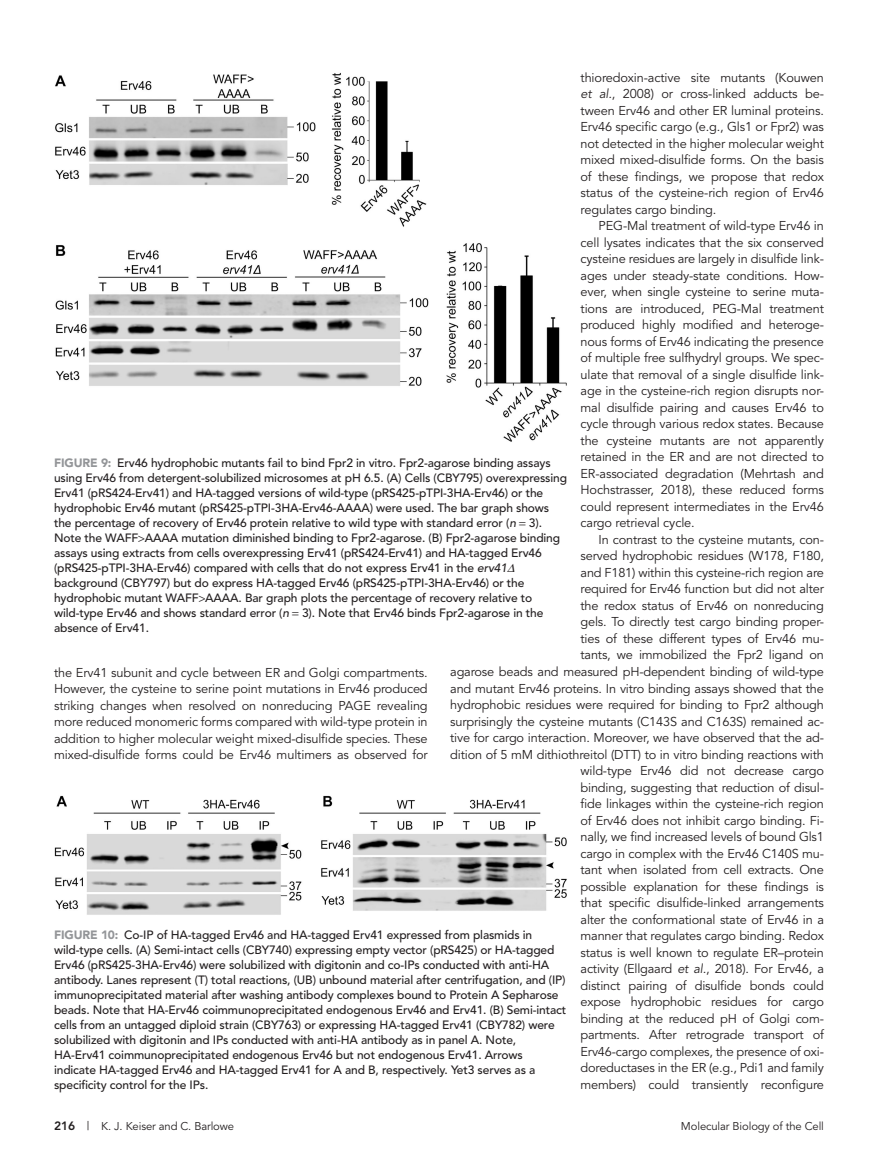
<style>
.page{position:relative;width:878px;height:1175px;background:#fff}
.page>*{position:absolute;margin:0;border:0;box-sizing:border-box;transform-origin:0 0}
.Para{font:12.75px/16.5px "Avenir";letter-spacing:-.015em;color:#231f20;text-align:justify}
.ParaFL{font:12.75px/16.5px "Avenir";letter-spacing:-.01em;color:#231f20;text-align:justify}
.FigCaption{font:500 12px/15px "Avenir";letter-spacing:-.01em;color:#231f20}
.t1{font:11.25px "Avenir";letter-spacing:-.01em;color:#231f20}
.s1{font-style:italic}
.s2{font-weight:900;color:#939598}
.s3{font-weight:800;font-size:12px}
.s4{font-size:12px}
</style>
<div class="page">
<img style="left:54px;top:795px;width:513px;height:120px">
<img style="left:55px;top:72px;width:512px;height:370px">
<p class="ParaFL" style="left:580px;top:69px;width:245px">thioredoxin-active site mutants (Kouwen <span class="s1">et al.</span>, 2008) or cross-linked adducts be&shy;tween Erv46 and other ER luminal proteins.<br>Erv46 specific cargo (e.g., Gls1 or Fpr2) was not detected in the higher molecular weight mixed mixed-disulfide forms. On the basis of these findings, we propose that redox status of the cysteine-rich region of Erv46 regulates cargo binding.</p>
<p class="Para" style="left:580px;top:218px;width:245px;text-indent:18px">PEG-Mal treatment of wild-type Erv46 in cell lysates indicates that the six conserved cysteine residues are largely in disulfide link&shy;ages under steady-state conditions. How&shy;ever, when single cysteine to serine muta&shy;tions are introduced, PEG-Mal treatment produced highly modified and heteroge&shy;nous forms of Erv46 indicating the presence of multiple free sulfhydryl groups. We spec&shy;ulate that removal of a single disulfide link&shy;age in the cysteine-rich region disrupts nor&shy;mal disulfide pairing and causes Erv46 to cycle through various redox states. Because the cysteine mutants are not apparently retained in the ER and are not directed to ER-associated degradation (Mehrtash and Hochstrasser, 2018), these reduced forms could represent intermediates in the Erv46 cargo retrieval cycle.</p>
<p class="Para" style="left:450px;top:531px;width:375px;text-align:right">In contrast to the cysteine mutants, con-<br>served hydrophobic residues (W178, F180,<br>and F181) within this cysteine-rich region are<br>required for Erv46 function but did not alter<br>the redox status of Erv46 on nonreducing<br>gels. To directly test cargo binding proper-<br>ties of these different types of Erv46 mu-<br>tants, we immobilized the Fpr2 ligand on<br>agarose beads and measured pH-dependent binding of wild-type and mutant Erv46 proteins. In vitro binding assays showed that the hydrophobic residues were required for binding to Fpr2 although surprisingly the cysteine mutants (C143S and C163S) remained ac&shy;tive for cargo interaction. Moreover, we have observed that the ad&shy;dition of 5 mM dithiothreitol (DTT) to in vitro binding reactions with wild-type Erv46 did not decrease cargo<br>binding, suggesting that reduction of disul-<br>fide linkages within the cysteine-rich region<br>of Erv46 does not inhibit cargo binding. Fi-<br>nally, we find increased levels of bound Gls1<br>cargo in complex with the Erv46 C140S mu-<br>tant when isolated from cell extracts. One<br>possible explanation for these findings is<br>that specific disulfide-linked arrangements<br>alter the conformational state of Erv46 in a<br>manner that regulates cargo binding. Redox<br>status is well known to regulate ER–protein<br>activity (Ellgaard <span class="s1">et al.</span>, 2018). For Erv46, a<br>distinct pairing of disulfide bonds could<br>expose hydrophobic residues for cargo<br>binding at the reduced pH of Golgi com-<br>partments. After retrograde transport of<br>Erv46-cargo complexes, the presence of oxi-<br>doreductases in the ER (e.g., Pdi1 and family<br>members) could transiently reconfigure</p>
<p class="FigCaption" style="left:54px;top:455px;width:514px"><span class="s2">FIGURE 9:</span> Erv46 hydrophobic mutants fail to bind Fpr2 in vitro. Fpr2-agarose binding assays using Erv46 from detergent-solubilized microsomes at pH 6.5. (A) Cells (CBY795) overexpressing Erv41 (pRS424-Erv41) and HA-tagged versions of wild-type (pRS425-pTPI-3HA-Erv46) or the hydrophobic Erv46 mutant (pRS425-pTPI-3HA-Erv46-AAAA) were used. The bar graph shows the percentage of recovery of Erv46 protein relative to wild type with standard error (<span class="s1">n</span> 3).<br>Note the WAFF AAAA mutation diminished binding to Fpr2-agarose. (B) Fpr2-agarose binding assays using extracts from cells overexpressing Erv41 (pRS424-Erv41) and HA-tagged Erv46 (pRS425-pTPI-3HA-Erv46) compared with cells that do not express Erv41 in the <span class="s1">erv41</span>∆ background (CBY797) but do express HA-tagged Erv46 (pRS425-pTPI-3HA-Erv46) or the hydrophobic mutant WAFF AAAA. Bar graph plots the percentage of recovery relative to wild-type Erv46 and shows standard error (<span class="s1">n</span> 3). Note that Erv46 binds Fpr2-agarose in the absence of Erv41.</p>
<p class="ParaFL" style="left:54px;top:664px;width:375px">the Erv41 subunit and cycle between ER and Golgi compartments.<br>However, the cysteine to serine point mutations in Erv46 produced striking changes when resolved on nonreducing PAGE revealing more reduced monomeric forms compared with wild-type protein in addition to higher molecular weight mixed-disulfide species. These mixed-disulfide forms could be Erv46 multimers as observed for</p>
<p class="FigCaption" style="left:54px;top:927px;width:513px"><span class="s2">FIGURE 10:</span> Co-IP of HA-tagged Erv46 and HA-tagged Erv41 expressed from plasmids in wild-type cells. (A) Semi-intact cells (CBY740) expressing empty vector (pRS425) or HA-tagged Erv46 (pRS425-3HA-Erv46) were solubilized with digitonin and co-IPs conducted with anti-HA antibody. Lanes represent (T) total reactions, (UB) unbound material after centrifugation, and (IP) immunoprecipitated material after washing antibody complexes bound to Protein A Sepharose beads. Note that HA-Erv46 coimmunoprecipitated endogenous Erv46 and Erv41. (B) Semi-intact cells from an untagged diploid strain (CBY763) or expressing HA-tagged Erv41 (CBY782) were solubilized with digitonin and IPs conducted with anti-HA antibody as in panel A. Note, HA-Erv41 coimmunoprecipitated endogenous Erv46 but not endogenous Erv41. Arrows indicate HA-tagged Erv46 and HA-tagged Erv41 for A and B, respectively. Yet3 serves as a specificity control for the IPs.</p>
<p class="t1" style="left:54px;top:1119px;width:181px"><span class="s3">216</span> <span class="s4">|</span> K. J. Keiser and C. Barlowe</p>
<p class="t1" style="left:681px;top:1119px;width:144px">Molecular Biology of the Cell</p>
</div>
